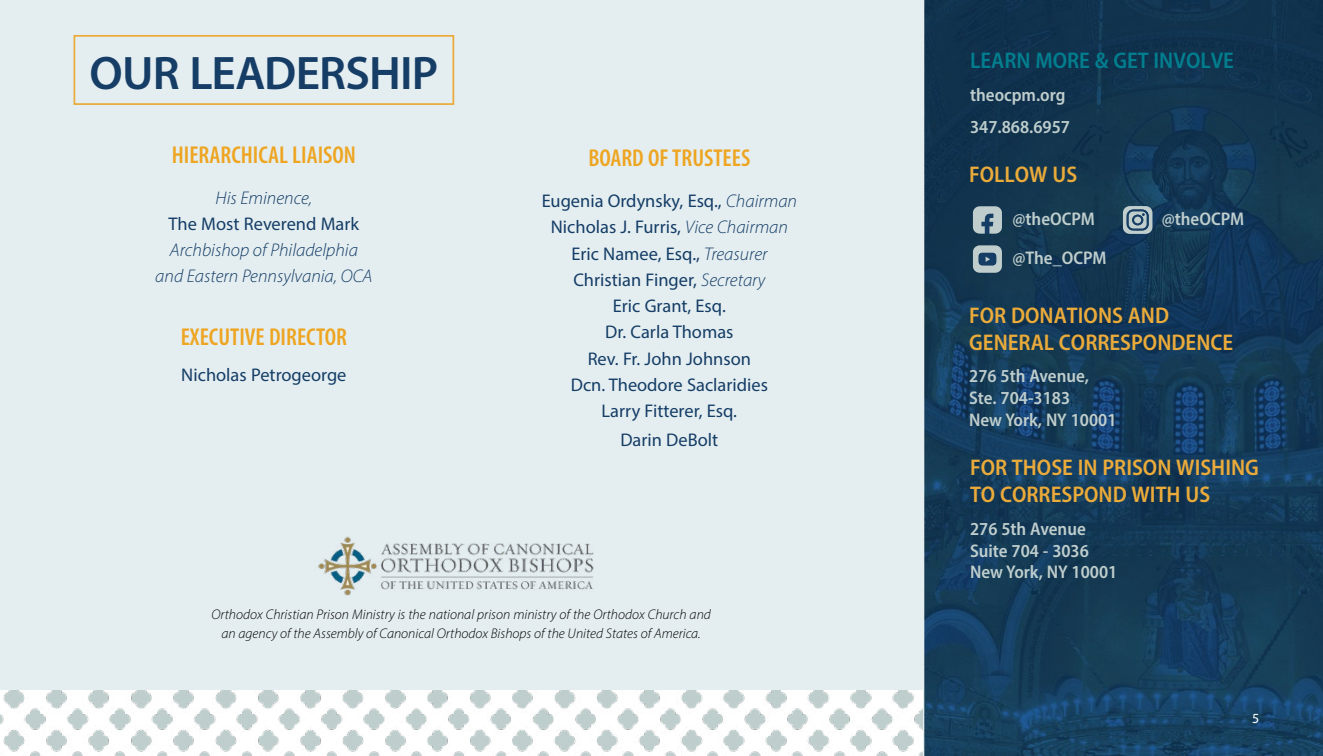
<style>
.page{position:relative;width:1323px;height:756px;background:#fff}
.page>*{position:absolute;margin:0;border:0;box-sizing:border-box;transform-origin:0 0}
.t1{font:600 47.25px "Myriad Pro";letter-spacing:-.015em;color:#153d66}
.t2{font:600 condensed 24.5px "Myriad Pro";color:#eea521}
.t3{font:600 semi-condensed 22.75px/27.3px "Myriad Pro";color:#ebab3a}
.t4{font:600 semi-condensed 22.75px "Myriad Pro";color:#017e8e}
.t5{font:18.38px/26.2px "Myriad Pro";color:#153d66;text-align:center}
.t6{font:600 semi-condensed 18.38px/21.9px "Myriad Pro";color:#bfcecd}
.t7{font:italic 300 18.38px/26.2px "Myriad Pro";color:#153d66;text-align:center}
.t8{font:italic 300 14px/19.2px "Myriad Pro";color:#000;text-align:center}
.t9{font:14px "Myriad Pro";color:#fff}
.s1{font-weight:300;font-style:italic}
</style>
<div class="page">
<div style="left:0;top:0;width:924px;height:756px;background:#e4eef1"></div>
<img style="left:0;top:690px;width:922px;height:66px">
<img style="left:924px;top:0;width:399px;height:756px">
<img style="left:318px;top:536px;width:276px;height:60px">
<svg style="left:973px;top:206px;width:29px;height:28px"></svg>
<svg style="left:1123px;top:206px;width:29px;height:28px"></svg>
<div style="left:1134px;top:217px;width:7px;height:6px;background:#bfcecd;border-radius:50%"></div>
<svg style="left:973px;top:245px;width:29px;height:28px"></svg>
<div style="left:74px;top:35px;width:380px;height:70px;border:2px solid #ebab3a"></div>
<h1 class="t1" style="left:90px;top:43px;width:350px">OUR LEADERSHIP</h1>
<p class="t4" style="left:970px;top:46px;width:265px">LEARN MORE &amp; GET INVOLVE</p>
<p class="t6" style="left:970px;top:78px;width:101px;line-height:32.2px">theocpm.org<br>347.868.6957</p>
<h2 class="t2" style="left:172px;top:139px;width:186px">HIERARCHICAL LIAISON</h2>
<p class="t7" style="left:216px;top:184px;width:98px">His Eminence,</p>
<p class="t5" style="left:169px;top:210px;width:192px">The Most Reverend Mark</p>
<p class="t7" style="left:155px;top:237px;width:219px">Archbishop of Philadelphia and Eastern Pennsylvania, OCA</p>
<h2 class="t2" style="left:181px;top:321px;width:168px">EXECUTIVE DIRECTOR</h2>
<p class="t5" style="left:181px;top:362px;width:167px">Nicholas Petrogeorge</p>
<h2 class="t2" style="left:588px;top:143px;width:163px">BOARD OF TRUSTEES</h2>
<p class="t5" style="left:542px;top:188px;width:257px">Eugenia Ordynsky, Esq., <span class="s1">Chairman<br></span>Nicholas J. Furris, <span class="s1">Vice Chairman<br></span>Eric Namee, Esq., <span class="s1">Treasurer<br></span>Christian Finger, <span class="s1">Secretary<br></span>Eric Grant, Esq.<br>Dr. Carla Thomas<br>Rev. Fr. John Johnson<br>Dcn. Theodore Saclaridies<br>Larry Fitterer, Esq.</p>
<p class="t5" style="left:620px;top:426px;width:100px">Darin DeBolt</p>
<p class="t8" style="left:211px;top:604px;width:501px">Orthodox Christian Prison Ministry is the national prison ministry of the Orthodox Church and an agency of the Assembly of Canonical Orthodox Bishops of the United States of America.</p>
<p class="t3" style="left:969px;top:160px;width:110px">FOLLOW US</p>
<p class="t6" style="left:1012px;top:207px;width:84px">@theOCPM</p>
<p class="t6" style="left:1162px;top:207px;width:84px">@theOCPM</p>
<p class="t6" style="left:1012px;top:247px;width:96px">@The_OCPM</p>
<p class="t3" style="left:969px;top:301px;width:266px">FOR DONATIONS AND<br>GENERAL CORRESPONDENCE</p>
<p class="t6" style="left:969px;top:365px;width:149px">276 5th Avenue,<br>Ste. 704-3183<br>New York, NY 10001</p>
<p class="t3" style="left:970px;top:453px;width:290px">FOR THOSE IN PRISON WISHING<br>TO CORRESPOND WITH US</p>
<p class="t6" style="left:970px;top:517px;width:149px">276 5th Avenue<br>Suite 704 - 3036<br>New York, NY 10001</p>
<p class="t9" style="left:1252px;top:710px;width:9px">5</p>
</div>
